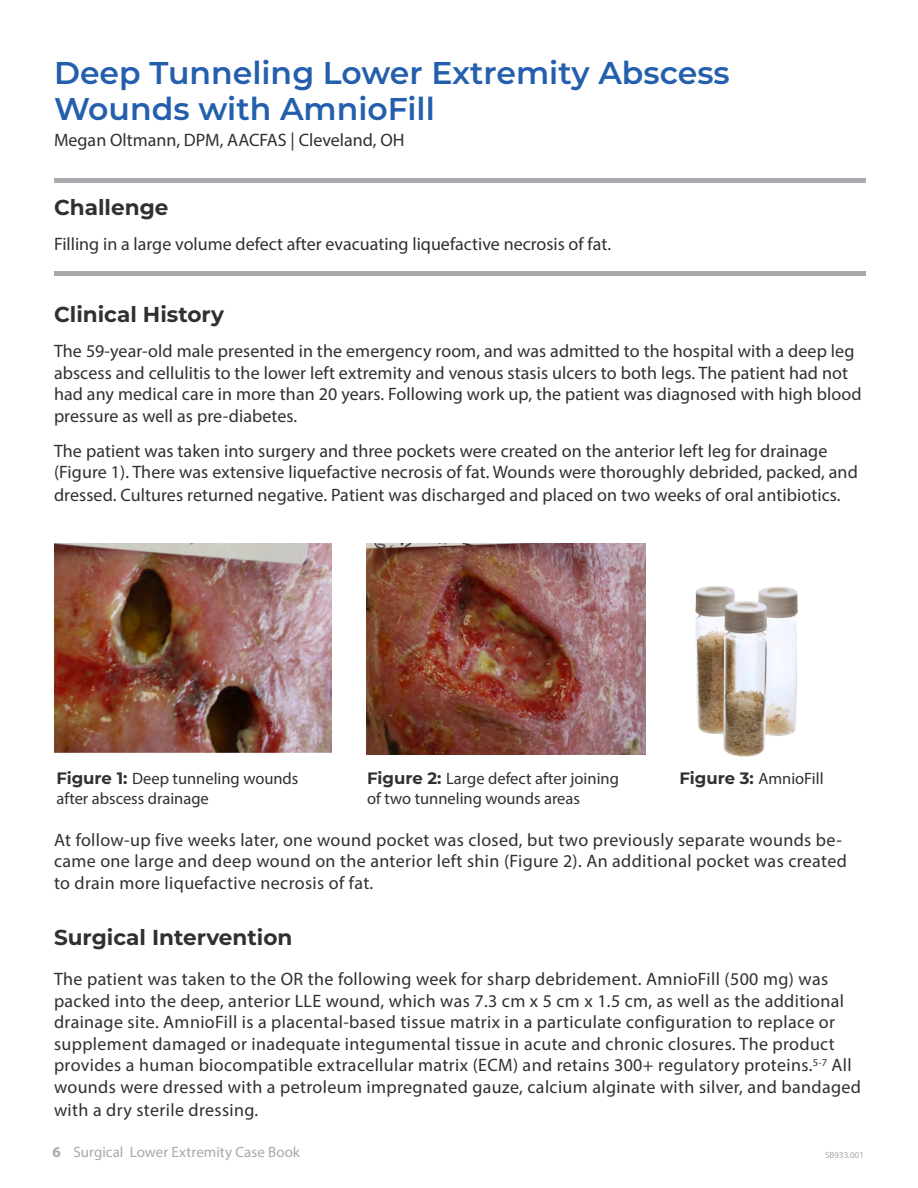
<style>
.page{position:relative;width:918px;height:1188px;background:#fff}
.page>*{position:absolute;margin:0;border:0;box-sizing:border-box;transform-origin:0 0}
.t1{font:600 31.5px/36px "Montserrat";color:#235fad}
.t2{font:700 21.6px "Montserrat";color:#312f30}
.t3{font:18px/21.8px "Myriad Pro";letter-spacing:.01em;color:#312f30}
.t4{font:16.5px/19.8px "Myriad Pro";color:#312f30}
.t5{font:15px "Myriad Pro";color:#a8a9ad}
.t6{font:9px "Myriad Pro";color:#a8a9ad}
.s1{font-family:"Montserrat";font-weight:700}
.s2{font-weight:700}
</style>
<div class="page">
<img style="left:54px;top:544px;width:277px;height:209px">
<img style="left:367px;top:544px;width:279px;height:211px">
<div style="left:54px;top:178px;width:812px;height:5px;background:#a8a9ad"></div>
<img style="left:695px;top:586px;width:103px;height:171px">
<div style="left:55px;top:271px;width:811px;height:5px;background:#a8a9ad"></div>
<p class="t1" style="left:54px;top:54px;width:677px">Deep Tunneling Lower Extremity Abscess<br>Wounds with AmnioFill</p>
<p class="t3" style="left:54px;top:129px;width:352px">Megan Oltmann, DPM, AACFAS | Cleveland, OH</p>
<p class="t2" style="left:54px;top:192px;width:116px">Challenge</p>
<p class="t3" style="left:54px;top:233px;width:559px">Filling in a large volume defect after evacuating liquefactive necrosis of fat.</p>
<p class="t2" style="left:54px;top:299px;width:172px">Clinical History</p>
<p class="t3" style="left:54px;top:340px;width:809px">The 59-year-old male presented in the emergency room, and was admitted to the hospital with a deep leg abscess and cellulitis to the lower left extremity and venous stasis ulcers to both legs. The patient had not had any medical care in more than 20 years. Following work up, the patient was diagnosed with high blood pressure as well as pre-diabetes.</p>
<p class="t3" style="left:54px;top:439px;width:805px">The patient was taken into surgery and three pockets were created on the anterior left leg for drainage (Figure 1). There was extensive liquefactive necrosis of fat. Wounds were thoroughly debrided, packed, and dressed. Cultures returned negative. Patient was discharged and placed on two weeks of oral antibiotics.</p>
<p class="t4" style="left:56px;top:768px;width:244px"><span class="s1">Figure 1:</span> Deep tunneling wounds after abscess drainage</p>
<p class="t4" style="left:367px;top:768px;width:253px"><span class="s1">Figure 2:</span> Large defect after joining of two tunneling wounds areas</p>
<p class="t4" style="left:679px;top:768px;width:146px"><span class="s1">Figure 3:</span> AmnioFill</p>
<p class="t3" style="left:54px;top:829px;width:794px">At follow-up five weeks later, one wound pocket was closed, but two previously separate wounds be&shy;came one large and deep wound on the anterior left shin (Figure 2). An additional pocket was created to drain more liquefactive necrosis of fat.</p>
<p class="t2" style="left:54px;top:921px;width:240px">Surgical Intervention</p>
<p class="t3" style="left:54px;top:968px;width:809px">The patient was taken to the OR the following week for sharp debridement. AmnioFill (500 mg) was packed into the deep, anterior LLE wound, which was 7.3 cm x 5 cm x 1.5 cm, as well as the additional drainage site. AmnioFill is a placental-based tissue matrix in a particulate configuration to replace or supplement damaged or inadequate integumental tissue in acute and chronic closures. The product provides a human biocompatible extracellular matrix (ECM) and retains 300+ regulatory proteins.<sup>5-7</sup> All wounds were dressed with a petroleum impregnated gauze, calcium alginate with silver, and bandaged with a dry sterile dressing.</p>
<p class="t5" style="left:53px;top:1143px;width:249px"><span class="s2">6</span> Surgical Lower Extremity Case Book</p>
<p class="t6" style="left:825px;top:1149px;width:40px">SB933.001</p>
</div>
